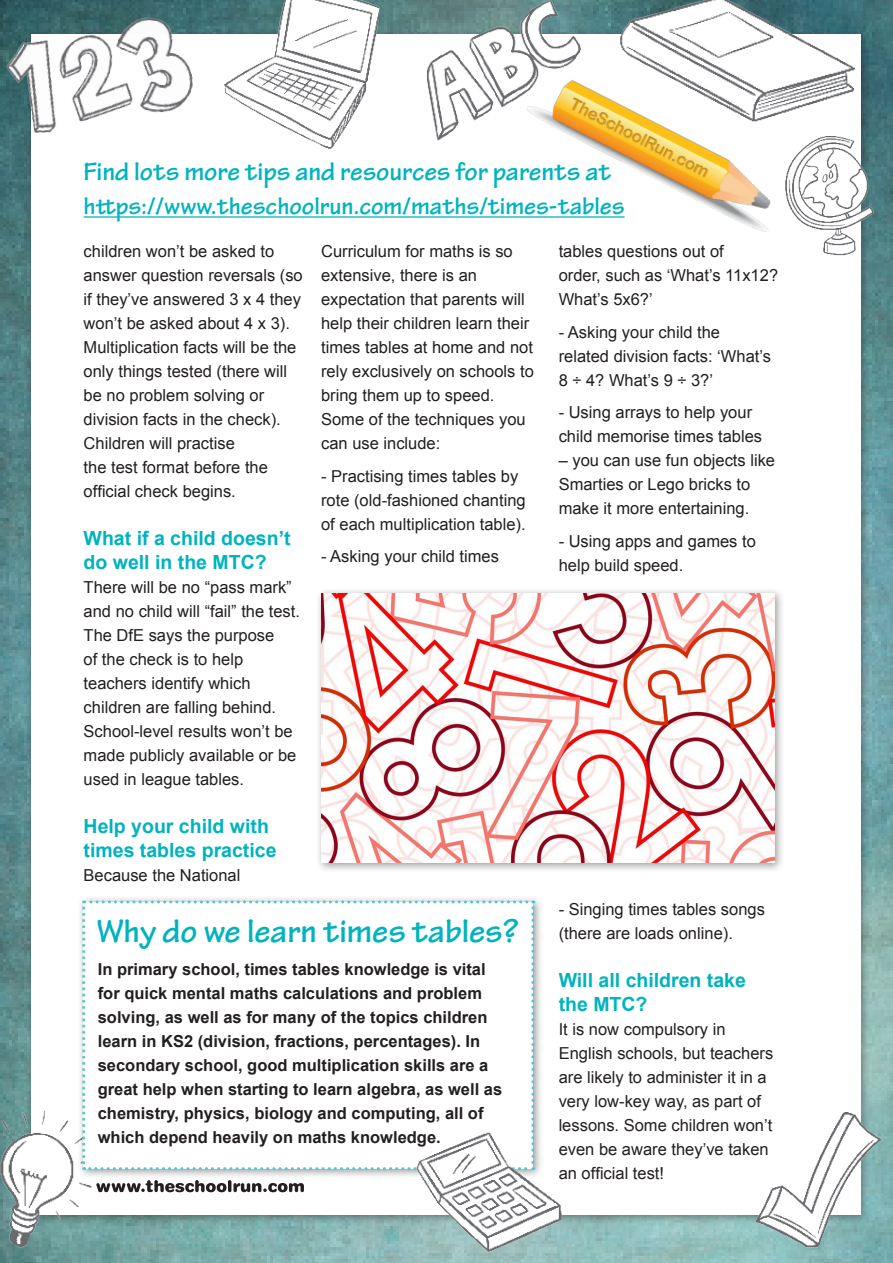
<style>
.page{position:relative;width:893px;height:1263px;background:#fff}
.page>*{position:absolute;margin:0;border:0;box-sizing:border-box;transform-origin:0 0}
.t1{font:700 34.5px "Tekton Pro";color:#00b3bd}
.t2{font:700 27px "Tekton Pro";color:#00b3bd}
.t3{font:700 25.5px "Tekton Pro";color:#00b3bd}
.t4{font:700 19.5px/24px "Arial";color:#00b3bd}
.t5{font:16.5px/24px "Arial";color:#231f20}
.t6{font:700 16.5px/24px "Arial";color:#231f20}
</style>
<div class="page">
<img style="left:0;top:1px;width:893px;height:1262px">
<div style="left:31px;top:34px;width:829px;height:1180px;background:#fff"></div>
<img style="left:0;top:1101px;width:98px;height:157px">
<img style="left:0;top:0;width:203px;height:157px">
<div style="left:77px;top:895px;width:467px;height:285px;background:#231f20;opacity:.45"></div>
<svg style="left:82px;top:900px;width:452px;height:270px"></svg>
<div style="left:315px;top:587px;width:470px;height:286px;background:#231f20;opacity:.45"></div>
<img style="left:321px;top:593px;width:454px;height:270px">
<img style="left:598px;top:93px;width:173px;height:139px">
<svg style="left:96px;top:1180px;width:208px;height:12px"></svg>
<img style="left:408px;top:0;width:191px;height:150px">
<img style="left:605px;top:0;width:276px;height:127px">
<img style="left:203px;top:0;width:197px;height:149px">
<img style="left:404px;top:1120px;width:180px;height:143px">
<img style="left:729px;top:1096px;width:164px;height:167px">
<img style="left:785px;top:130px;width:96px;height:129px">
<hr style="left:84px;top:216px;width:541px;height:2px;background:#00b3bd">
<p class="t2" style="left:84px;top:156px;width:529px">Find lots more tips and resources for parents at</p>
<p class="t3" style="left:84px;top:191px;width:542px">https://www.theschoolrun.com/maths/times-tables</p>
<p class="t5" style="left:84px;top:239px;width:221px">children won’t be asked to answer question reversals (so if they’ve answered 3 x 4 they won’t be asked about 4 x 3).<br>Multiplication facts will be the only things tested (there will be no problem solving or division facts in the check).<br>Children will practise<br>the test format before the official check begins.</p>
<p class="t4" style="left:84px;top:527px;width:208px">What if a child doesn’t do well in the MTC?</p>
<p class="t5" style="left:84px;top:575px;width:218px">There will be no “pass mark” and no child will “fail” the test.<br>The DfE says the purpose<br>of the check is to help teachers identify which children are falling behind.<br>School-level results won’t be made publicly available or be used in league tables.</p>
<p class="t4" style="left:84px;top:815px;width:194px">Help your child with times tables practice</p>
<p class="t5" style="left:84px;top:863px;width:158px">Because the National</p>
<p class="t5" style="left:321px;top:239px;width:214px">Curriculum for maths is so extensive, there is an expectation that parents will help their children learn their times tables at home and not rely exclusively on schools to bring them up to speed.<br>Some of the techniques you can use include:</p>
<p class="t5" style="left:321px;top:464px;width:206px">- Practising times tables by rote (old-fashioned chanting of each multiplication table).</p>
<p class="t5" style="left:321px;top:544px;width:179px">- Asking your child times</p>
<p class="t1" style="left:96px;top:911px;width:424px">Why do we learn times tables?</p>
<p class="t6" style="left:98px;top:958px;width:406px">In primary school, times tables knowledge is vital for quick mental maths calculations and problem solving, as well as for many of the topics children learn in KS2 (division, fractions, percentages). In secondary school, good multiplication skills are a great help when starting to learn algebra, as well as chemistry, physics, biology and computing, all of which depend heavily on maths knowledge.</p>
<p class="t5" style="left:559px;top:239px;width:221px">tables questions out of<br>order, such as ‘What’s 11x12?<br>What’s 5x6?’</p>
<p class="t5" style="left:559px;top:320px;width:214px">- Asking your child the related division facts: ‘What’s<br>8 ÷ 4? What’s 9 ÷ 3?’</p>
<p class="t5" style="left:559px;top:400px;width:205px">- Using arrays to help your child memorise times tables</p>
<p class="t5" style="left:559px;top:448px;width:218px">– you can use fun objects like<br>Smarties or Lego bricks to make it more entertaining.</p>
<p class="t5" style="left:559px;top:529px;width:199px">- Using apps and games to help build speed.</p>
<p class="t5" style="left:559px;top:897px;width:208px">- Singing times tables songs (there are loads online).</p>
<p class="t4" style="left:559px;top:969px;width:189px">Will all children take the MTC?</p>
<p class="t5" style="left:559px;top:1017px;width:216px">It is now compulsory in<br>English schools, but teachers are likely to administer it in a very low-key way, as part of lessons. Some children won’t even be aware they’ve taken an official test!</p>
</div>
